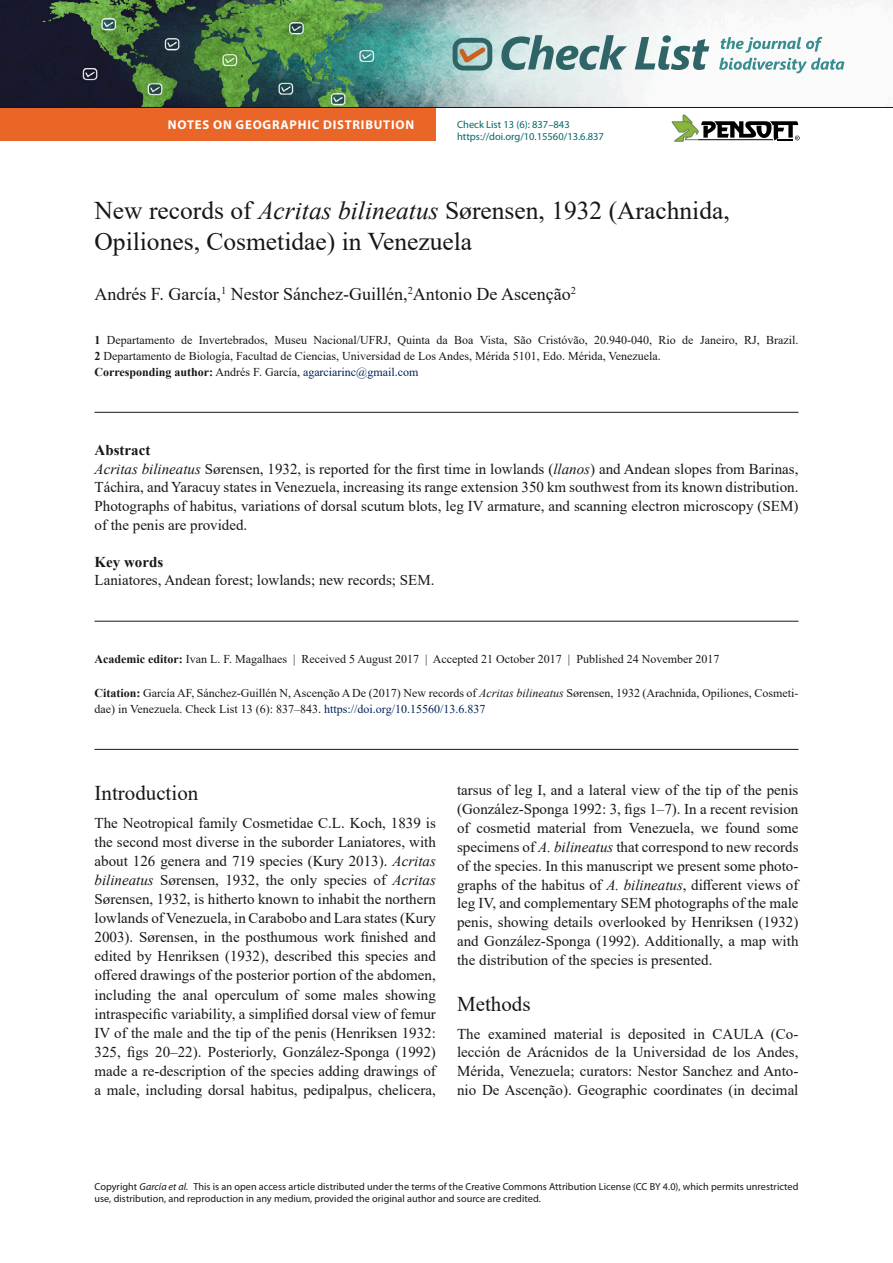
<style>
.page{position:relative;width:893px;height:1263px;background:#fff}
.page>*{position:absolute;margin:0;border:0;box-sizing:border-box;transform-origin:0 0}
.N_title{font:25.5px/30.6px "Times New Roman";color:#171715}
.N_Head{font:21px "Times New Roman";color:#171715}
.N_authors{font:18px "Times New Roman";color:#171715}
.N_body_nind{font:15px/19px "Times New Roman";color:#171715;text-align:justify}
.N_abstract_txt{font:15px/18.8px "Times New Roman";color:#171715;text-align:justify}
.N_keywords_txt{font:15px "Times New Roman";color:#171715}
.N_abstract{font:700 15px "Times New Roman";color:#171715}
.N_keywords{font:700 15px "Times New Roman";color:#171715}
.t1{font:700 12.75px "Myriad Pro";letter-spacing:.06em;color:#fff}
.N_affiliations{font:12px/15.9px "Times New Roman";color:#171715}
.N_citation{font:12px/15.9px "Times New Roman";color:#171715}
.N_publ_data{font:12px "Times New Roman";color:#171715}
.N_Corresponding_auth{font:12px "Times New Roman";color:#00235b}
.t2{font:10.5px/12.8px "Myriad Pro";color:#006768}
.copyright{font:10.2px/12.3px "Myriad Pro";letter-spacing:.005em;color:#171715}
.s1{font-style:italic}
.s2{font-weight:700}
.s3{font-weight:700;color:#171715}
.s4{color:#171715}
.s5{color:#00235b}
</style>
<div class="page">
<img style="left:0;top:0;width:893px;height:107px">
<svg style="left:453px;top:38px;width:39px;height:33px"></svg>
<svg style="left:501px;top:35px;width:126px;height:35px;background:#96b3b4"></svg>
<svg style="left:635px;top:35px;width:74px;height:35px"></svg>
<svg style="left:719px;top:37px;width:125px;height:36px"></svg>
<hr style="left:94px;top:412px;width:704px;height:1px;background:#171715">
<hr style="left:94px;top:621px;width:704px;height:1px;background:#171715">
<hr style="left:94px;top:749px;width:704px;height:1px;background:#171715">
<svg style="left:672px;top:115px;width:128px;height:27px"></svg>
<div style="left:0;top:108px;width:436px;height:32px;background:#e96628"></div>
<hr style="left:0;top:107px;width:893px;height:1px;background:#171715">
<p class="t1" style="left:168px;top:116px;width:248px">NOTES ON GEOGRAPHIC DISTRIBUTION</p>
<p class="t2" style="left:457px;top:117px;width:148px">Check List 13 (6): 837–843 https://doi.org/10.15560/13.6.837</p>
<p class="N_title" style="left:94px;top:195px;width:637px">New records of <span class="s1">Acritas bilineatus</span> Sørensen, 1932 (Arachnida,<br>Opiliones, Cosmetidae) in Venezuela</p>
<p class="N_authors" style="left:94px;top:281px;width:483px">Andrés F. García,<sup>1</sup> Nestor Sánchez-Guillén,<sup>2</sup>Antonio De Ascenção<sup>2</sup></p>
<p class="N_affiliations" style="left:94px;top:332px;width:705px"><span class="s2">1</span> Departamento de Invertebrados, Museu Nacional/UFRJ, Quinta da Boa Vista, São Cristóvão, 20.940-040, Rio de Janeiro, RJ, Brazil.<br><span class="s2">2</span> Departamento de Biología, Facultad de Ciencias, Universidad de Los Andes, Mérida 5101, Edo. Mérida, Venezuela.</p>
<p class="N_Corresponding_auth" style="left:94px;top:364px;width:325px"><span class="s3">Corresponding author:</span> <span class="s4">Andrés F. García,</span> agarciarinc@gmail.com</p>
<p class="N_abstract" style="left:94px;top:439px;width:57px">Abstract</p>
<p class="N_abstract_txt" style="left:94px;top:459px;width:705px"><span class="s1">Acritas bilineatus</span> Sørensen, 1932, is reported for the first time in lowlands (<span class="s1">llanos</span>) and Andean slopes from Barinas, Táchira, and Yaracuy states in Venezuela, increasing its range extension 350 km southwest from its known distribution.<br>Photographs of habitus, variations of dorsal scutum blots, leg IV armature, and scanning electron microscopy (SEM) of the penis are provided.</p>
<p class="N_keywords" style="left:94px;top:551px;width:70px">Key words</p>
<p class="N_keywords_txt" style="left:94px;top:570px;width:341px">Laniatores, Andean forest; lowlands; new records; SEM.</p>
<p class="N_publ_data" style="left:94px;top:651px;width:626px"><span class="s2">Academic editor:</span> Ivan L. F. Magalhaes | Received 5 August 2017 | Accepted 21 October 2017 | Published 24 November 2017</p>
<p class="N_citation" style="left:94px;top:685px;width:705px"><span class="s2">Citation:</span> García AF, Sánchez-Guillén N, Ascenção A De (2017) New records of <span class="s1">Acritas bilineatus</span> Sørensen, 1932 (Arachnida, Opiliones, Cosmeti&shy;dae) in Venezuela. Check List 13 (6): 837–843. <span class="s5">https://doi.org/10.15560/13.6.837</span></p>
<p class="N_Head" style="left:94px;top:778px;width:105px">Introduction</p>
<p class="N_body_nind" style="left:94px;top:813px;width:343px">The Neotropical family Cosmetidae C.L. Koch, 1839 is the second most diverse in the suborder Laniatores, with about 126 genera and 719 species (Kury 2013). <span class="s1">Acritas bilineatus</span> Sørensen, 1932, the only species of <span class="s1">Acritas </span>Sørensen, 1932, is hitherto known to inhabit the northern lowlands of Venezuela, in Carabobo and Lara states (Kury 2003). Sørensen, in the posthumous work finished and edited by Henriksen (1932), described this species and offered drawings of the posterior portion of the abdomen, including the anal operculum of some males showing intraspecific variability, a simplified dorsal view of femur IV of the male and the tip of the penis (Henriksen 1932:<br>325, figs 20–22). Posteriorly, González-Sponga (1992) made a re-description of the species adding drawings of a male, including dorsal habitus, pedipalpus, chelicera,</p>
<p class="N_body_nind" style="left:457px;top:780px;width:343px">tarsus of leg I, and a lateral view of the tip of the penis (González-Sponga 1992: 3, figs 1–7). In a recent revision of cosmetid material from Venezuela, we found some specimens of <span class="s1">A. bilineatus</span> that correspond to new records of the species. In this manuscript we present some photo&shy;graphs of the habitus of <span class="s1">A. bilineatus</span>, different views of leg IV, and complementary SEM photographs of the male penis, showing details overlooked by Henriksen (1932) and González-Sponga (1992). Additionally, a map with the distribution of the species is presented.</p>
<p class="N_Head" style="left:457px;top:989px;width:75px">Methods</p>
<p class="N_body_nind" style="left:457px;top:1023px;width:343px">The examined material is deposited in CAULA (Co&shy;lección de Arácnidos de la Universidad de los Andes, Mérida, Venezuela; curators: Nestor Sanchez and Anto&shy;nio De Ascenção). Geographic coordinates (in decimal</p>
<p class="copyright" style="left:94px;top:1180px;width:705px">Copyright <span class="s1">García et al.</span> This is an open access article distributed under the terms of the Creative Commons Attribution License (CC BY 4.0), which permits unrestricted use, distribution, and reproduction in any medium, provided the original author and source are credited.</p>
</div>
